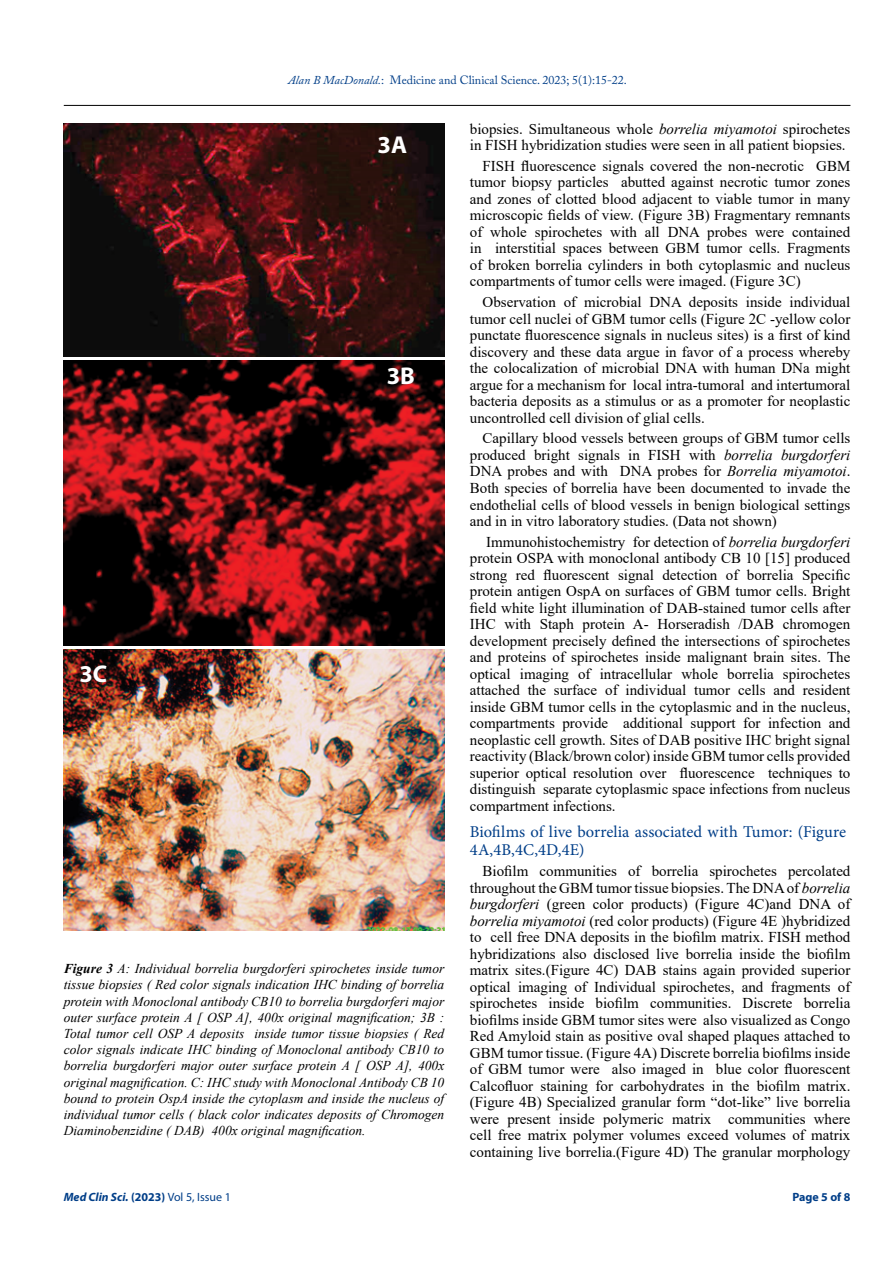
<style>
.page{position:relative;width:893px;height:1263px;background:#fff}
.page>*{position:absolute;margin:0;border:0;box-sizing:border-box;transform-origin:0 0}
.t1{font:700 24.45px "Myriad Pro";color:#fff}
.t2{font:700 24.3px "Myriad Pro";color:#fff}
.t3{font:16.5px/18px "Minion Pro";letter-spacing:.005em;color:#003e88}
.t4{font:15px/16.5px "Times New Roman";color:#000;text-align:justify}
.t5{font:italic 13.5px/16.2px "Times New Roman";color:#000;text-align:justify}
.t6{font:12px "Adobe Caslon Pro";color:#003e88}
.t7{font:italic 700 12px "Myriad Pro";color:#003e88}
.t8{font:700 12px "Myriad Pro";color:#003e88}
.s1{font-style:italic}
.s2{font-weight:700}
.s3{font-style:normal}
.s4{font-weight:400;font-style:normal}
</style>
<div class="page">
<hr style="left:64px;top:105px;width:786px;height:1px;background:#000">
<img style="left:64px;top:123px;width:380px;height:233px">
<img style="left:64px;top:360px;width:380px;height:285px">
<img style="left:64px;top:649px;width:380px;height:282px">
<p class="t6" style="left:288px;top:73px;width:340px"><span class="s1">Alan B MacDonald.</span>: Medicine and Clinical Science. 2023; 5(1):15-22.</p>
<p class="t1" style="left:378px;top:129px;width:31px">3A</p>
<p class="t2" style="left:79px;top:658px;width:29px">3C</p>
<p class="t2" style="left:387px;top:360px;width:30px">3B</p>
<p class="t5" style="left:64px;top:960px;width:382px"><span class="s2">Figure 3</span> A: Individual borrelia burgdorferi spirochetes inside tumor tissue biopsies ( Red color signals indication IHC binding of borrelia protein with Monoclonal antibody CB10 to borrelia burgdorferi major outer surface protein A [ OSP A], 400x original magnification; 3B :<br>Total tumor cell OSP A deposits inside tumor tissue biopsies ( Red color signals indicate IHC binding of Monoclonal antibody CB10 to borrelia burgdorferi major outer surface protein A [ OSP A], 400x original magnification. C: IHC study with Monoclonal Antibody CB 10 bound to protein OspA inside the cytoplasm and inside the nucleus of individual tumor cells ( black color indicates deposits of Chromogen Diaminobenzidine ( DAB) 400x original magnification.</p>
<p class="t7" style="left:64px;top:1189px;width:169px">Med Clin Sci. <span class="s3">(2023)</span> <span class="s4">Vol 5, Issue 1</span></p>
<p class="t4" style="left:470px;top:120px;width:382px">biopsies. Simultaneous whole <span class="s1">borrelia miyamotoi</span> spirochetes in FISH hybridization studies were seen in all patient biopsies.</p>
<p class="t4" style="left:470px;top:157px;width:382px;text-indent:13px">FISH fluorescence signals covered the non-necrotic GBM tumor biopsy particles abutted against necrotic tumor zones and zones of clotted blood adjacent to viable tumor in many microscopic fields of view. (Figure 3B) Fragmentary remnants of whole spirochetes with all DNA probes were contained in interstitial spaces between GBM tumor cells. Fragments of broken borrelia cylinders in both cytoplasmic and nucleus compartments of tumor cells were imaged. (Figure 3C)</p>
<p class="t4" style="left:470px;top:293px;width:382px;text-indent:13px">Observation of microbial DNA deposits inside individual tumor cell nuclei of GBM tumor cells (Figure 2C -yellow color punctate fluorescence signals in nucleus sites) is a first of kind discovery and these data argue in favor of a process whereby the colocalization of microbial DNA with human DNa might argue for a mechanism for local intra-tumoral and intertumoral bacteria deposits as a stimulus or as a promoter for neoplastic uncontrolled cell division of glial cells.</p>
<p class="t4" style="left:470px;top:430px;width:382px;text-indent:13px">Capillary blood vessels between groups of GBM tumor cells produced bright signals in FISH with <span class="s1">borrelia burgdorferi </span>DNA probes and with DNA probes for <span class="s1">Borrelia miyamotoi</span>.<br>Both species of borrelia have been documented to invade the endothelial cells of blood vessels in benign biological settings and in in vitro laboratory studies. (Data not shown)</p>
<p class="t4" style="left:470px;top:533px;width:382px;text-indent:16px">Immunohistochemistry for detection of <span class="s1">borrelia burgdorferi </span>protein OSPA with monoclonal antibody CB 10 [15] produced strong red fluorescent signal detection of borrelia Specific protein antigen OspA on surfaces of GBM tumor cells. Bright field white light illumination of DAB-stained tumor cells after IHC with Staph protein A- Horseradish /DAB chromogen development precisely defined the intersections of spirochetes and proteins of spirochetes inside malignant brain sites. The optical imaging of intracellular whole borrelia spirochetes attached the surface of individual tumor cells and resident inside GBM tumor cells in the cytoplasmic and in the nucleus, compartments provide additional support for infection and neoplastic cell growth. Sites of DAB positive IHC bright signal reactivity (Black/brown color) inside GBM tumor cells provided superior optical resolution over fluorescence techniques to distinguish separate cytoplasmic space infections from nucleus compartment infections.</p>
<p class="t3" style="left:470px;top:823px;width:378px">Biofilms of live borrelia associated with Tumor: (Figure<br>4A,4B,4C,4D,4E)</p>
<p class="t4" style="left:470px;top:862px;width:382px;text-indent:13px">Biofilm communities of borrelia spirochetes percolated throughout the GBM tumor tissue biopsies. The DNA of <span class="s1">borrelia burgdorferi</span> (green color products) (Figure 4C)and DNA of <span class="s1">borrelia miyamotoi</span> (red color products) (Figure 4E )hybridized to cell free DNA deposits in the biofilm matrix. FISH method hybridizations also disclosed live borrelia inside the biofilm matrix sites.(Figure 4C) DAB stains again provided superior optical imaging of Individual spirochetes, and fragments of spirochetes inside biofilm communities. Discrete borrelia biofilms inside GBM tumor sites were also visualized as Congo Red Amyloid stain as positive oval shaped plaques attached to GBM tumor tissue. (Figure 4A) Discrete borrelia biofilms inside of GBM tumor were also imaged in blue color fluorescent Calcofluor staining for carbohydrates in the biofilm matrix. (Figure 4B) Specialized granular form “dot-like” live borrelia were present inside polymeric matrix communities where cell free matrix polymer volumes exceed volumes of matrix containing live borrelia.(Figure 4D) The granular morphology</p>
<p class="t8" style="left:792px;top:1189px;width:60px">Page 5 of 8</p>
</div>
